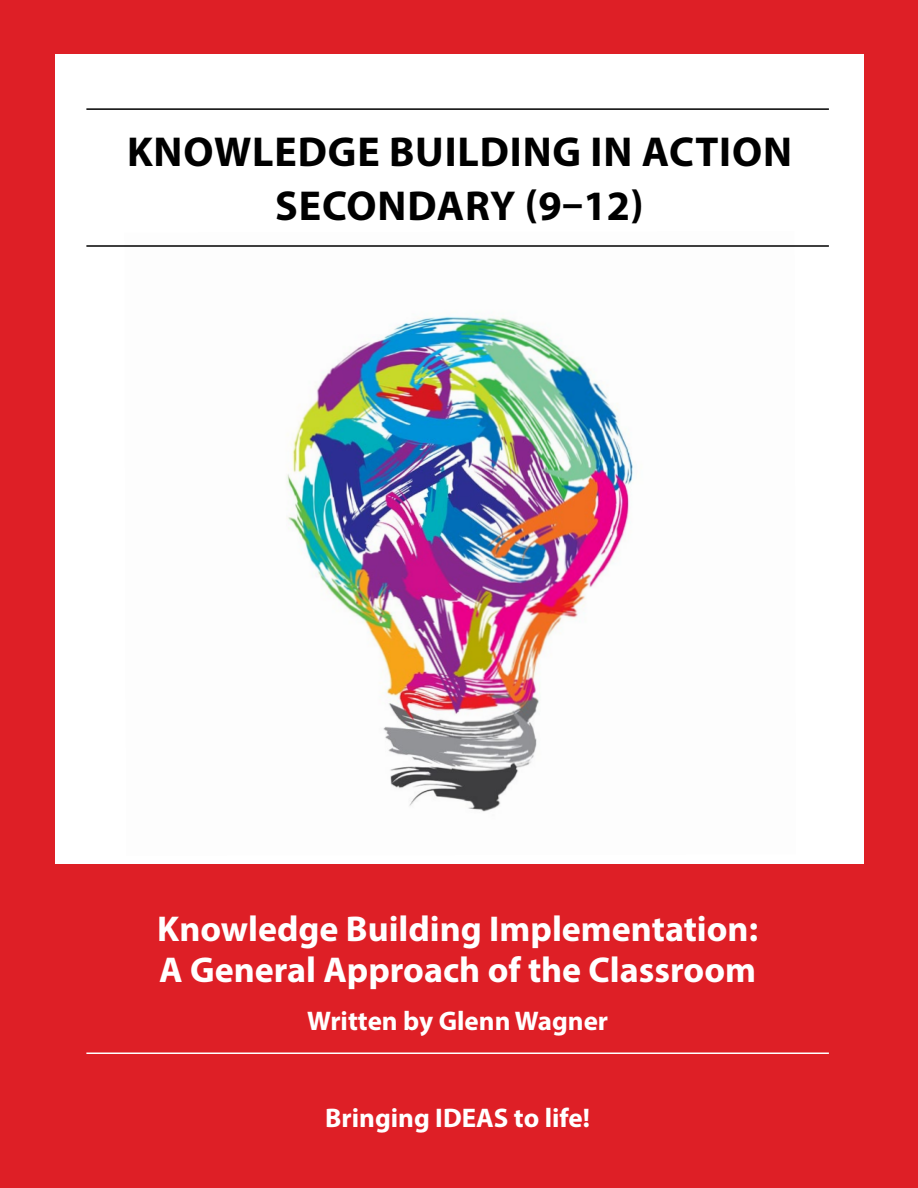
<style>
.page{position:relative;width:918px;height:1188px;background:#de1f26}
.page>*{position:absolute;margin:0;border:0;box-sizing:border-box;transform-origin:0 0}
.H1_-_White_TItle{font:700 42px "Myriad Pro";letter-spacing:.02em;color:#000}
.H1_-_White_TItle-2{font:700 36px "Myriad Pro";color:#fff}
.H1_-_White_TItle-3{font:700 27px "Myriad Pro";color:#fff}
</style>
<div class="page">
<div style="left:56px;top:55px;width:808px;height:1078px;background:#fff"></div>
<img style="left:286px;top:316px;width:348px;height:496px">
<hr style="left:86px;top:245px;width:743px;height:2px;background:#000">
<hr style="left:86px;top:108px;width:743px;height:2px;background:#000">
<div style="left:55px;top:864px;width:810px;height:270px;background:#de1f26"></div>
<hr style="left:86px;top:1053px;width:743px;height:1px;background:#fff">
<p class="H1_-_White_TItle" style="left:127px;top:124px;width:667px">KNOWLEDGE BUILDING IN ACTION</p>
<p class="H1_-_White_TItle" style="left:275px;top:178px;width:370px">SECONDARY (9–12)</p>
<p class="H1_-_White_TItle-2" style="left:157px;top:906px;width:602px">Knowledge Building Implementation:</p>
<p class="H1_-_White_TItle-2" style="left:159px;top:946px;width:598px">A General Approach of the Classroom</p>
<p class="H1_-_White_TItle-3" style="left:307px;top:1003px;width:303px">Written by Glenn Wagner</p>
<p class="H1_-_White_TItle-3" style="left:325px;top:1100px;width:266px">Bringing IDEAS to life!</p>
</div>
